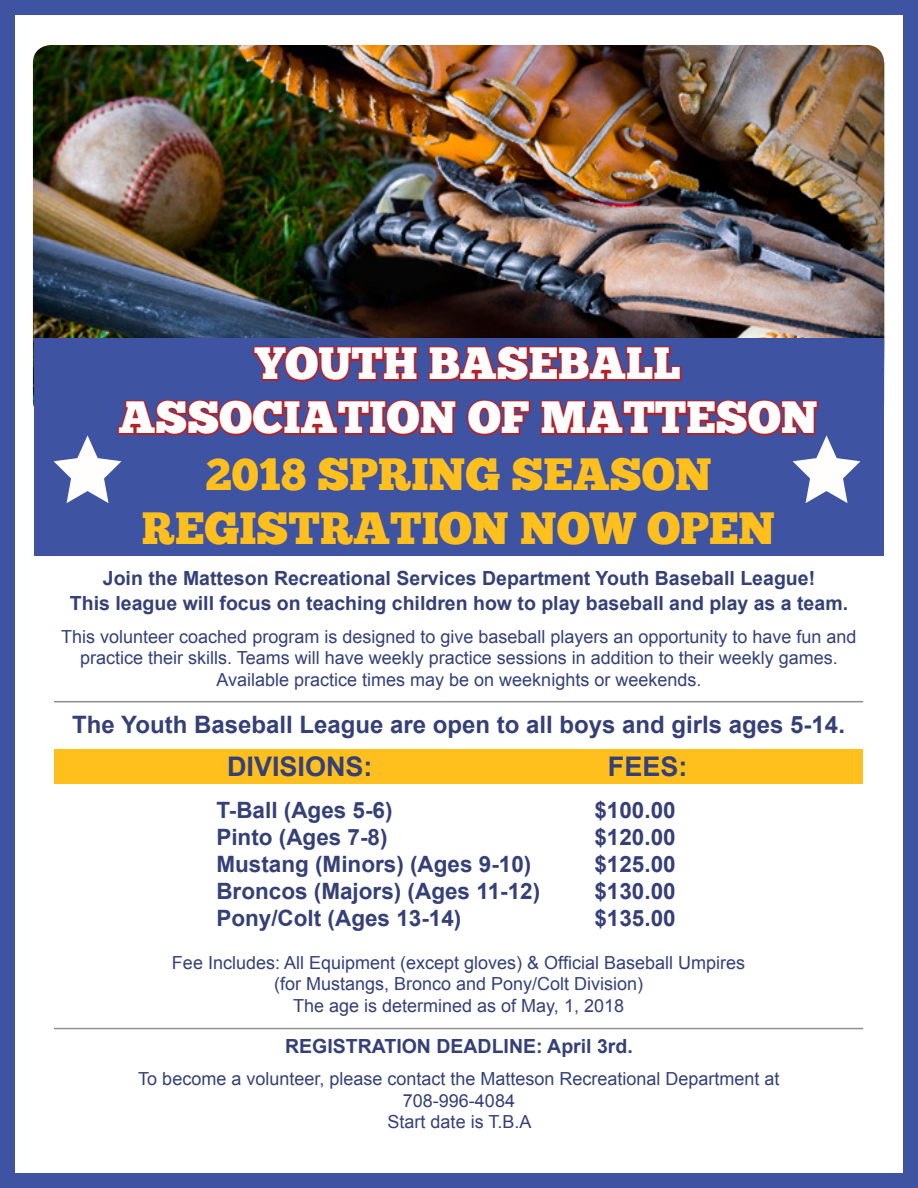
<style>
.page{position:relative;width:918px;height:1188px;background:#fff}
.page>*{position:absolute;margin:0;border:0;box-sizing:border-box;transform-origin:0 0}
.t1{font:45px "Chunk Five Ex";color:#ffbf1d}
.t2{font:45px "Chunk Five Ex";color:#fff}
.t3{font:700 27px "Arial";color:#354078}
.t4{font:700 24px "Arial";color:#354078}
.t5{font:700 22.5px "Arial";color:#354078}
.t6{font:700 19.5px "Arial";color:#354078}
.t7{font:18px/21.6px "Arial";color:#354078;text-align:center}
</style>
<div class="page">
<div style="left:55px;top:749px;width:808px;height:35px;background:#ffbf1d"></div>
<div style="left:0;top:0;width:918px;height:1188px;border:15px solid #3f53a3"></div>
<img style="left:33px;top:45px;width:851px;height:362px">
<div style="left:34px;top:338px;width:850px;height:218px;background:#3f53a3"></div>
<svg style="left:253px;top:345px;width:166px;height:37px"></svg>
<svg style="left:428px;top:345px;width:254px;height:37px"></svg>
<svg style="left:466px;top:399px;width:65px;height:37px"></svg>
<svg style="left:54px;top:399px;width:403px;height:104px"></svg>
<svg style="left:540px;top:399px;width:320px;height:104px"></svg>
<hr style="left:54px;top:701px;width:809px;height:1px;background:#8d8f92">
<hr style="left:54px;top:1028px;width:809px;height:1px;background:#8d8f92">
<p class="t2" style="left:255px;top:330px;width:428px">YOUTH BASEBALL</p>
<p class="t2" style="left:118px;top:384px;width:701px">ASSOCIATION OF MATTESON</p>
<p class="t1" style="left:205px;top:441px;width:508px">2018 SPRING SEASON</p>
<p class="t1" style="left:142px;top:495px;width:635px">REGISTRATION NOW OPEN</p>
<p class="t6" style="left:103px;top:565px;width:714px">Join the Matteson Recreational Services Department Youth Baseball League!</p>
<p class="t6" style="left:70px;top:590px;width:780px">This league will focus on teaching children how to play baseball and play as a team.</p>
<p class="t7" style="left:61px;top:626px;width:797px">This volunteer coached program is designed to give baseball players an opportunity to have fun and practice their skills. Teams will have weekly practice sessions in addition to their weekly games.</p>
<p class="t7" style="left:217px;top:669px;width:486px">Available practice times may be on weeknights or weekends.</p>
<p class="t4" style="left:72px;top:709px;width:774px">The Youth Baseball League are open to all boys and girls ages 5-14.</p>
<p class="t3" style="left:227px;top:749px;width:147px">DIVISIONS:</p>
<p class="t3" style="left:608px;top:749px;width:81px">FEES:</p>
<p class="t5" style="left:216px;top:795px;width:178px">T-Ball (Ages 5-6)</p>
<p class="t5" style="left:594px;top:795px;width:83px">$100.00</p>
<p class="t5" style="left:216px;top:822px;width:173px">Pinto (Ages 7-8)</p>
<p class="t5" style="left:594px;top:822px;width:83px">$120.00</p>
<p class="t5" style="left:216px;top:849px;width:317px">Mustang (Minors) (Ages 9-10)</p>
<p class="t5" style="left:594px;top:849px;width:83px">$125.00</p>
<p class="t5" style="left:216px;top:876px;width:325px">Broncos (Majors) (Ages 11-12)</p>
<p class="t5" style="left:594px;top:876px;width:83px">$130.00</p>
<p class="t5" style="left:216px;top:903px;width:247px">Pony/Colt (Ages 13-14)</p>
<p class="t5" style="left:594px;top:903px;width:83px">$135.00</p>
<p class="t7" style="left:172px;top:952px;width:575px">Fee Includes: All Equipment (except gloves) &amp; Official Baseball Umpires</p>
<p class="t7" style="left:274px;top:973px;width:371px">(for Mustangs, Bronco and Pony/Colt Division)</p>
<p class="t7" style="left:293px;top:995px;width:332px">The age is determined as of May, 1, 2018</p>
<p class="t6" style="left:285px;top:1033px;width:349px">REGISTRATION DEADLINE: April 3rd.</p>
<p class="t7" style="left:138px;top:1068px;width:643px">To become a volunteer, please contact the Matteson Recreational Department at</p>
<p class="t7" style="left:403px;top:1090px;width:114px">708-996-4084</p>
<p class="t7" style="left:388px;top:1111px;width:145px">Start date is T.B.A</p>
</div>
